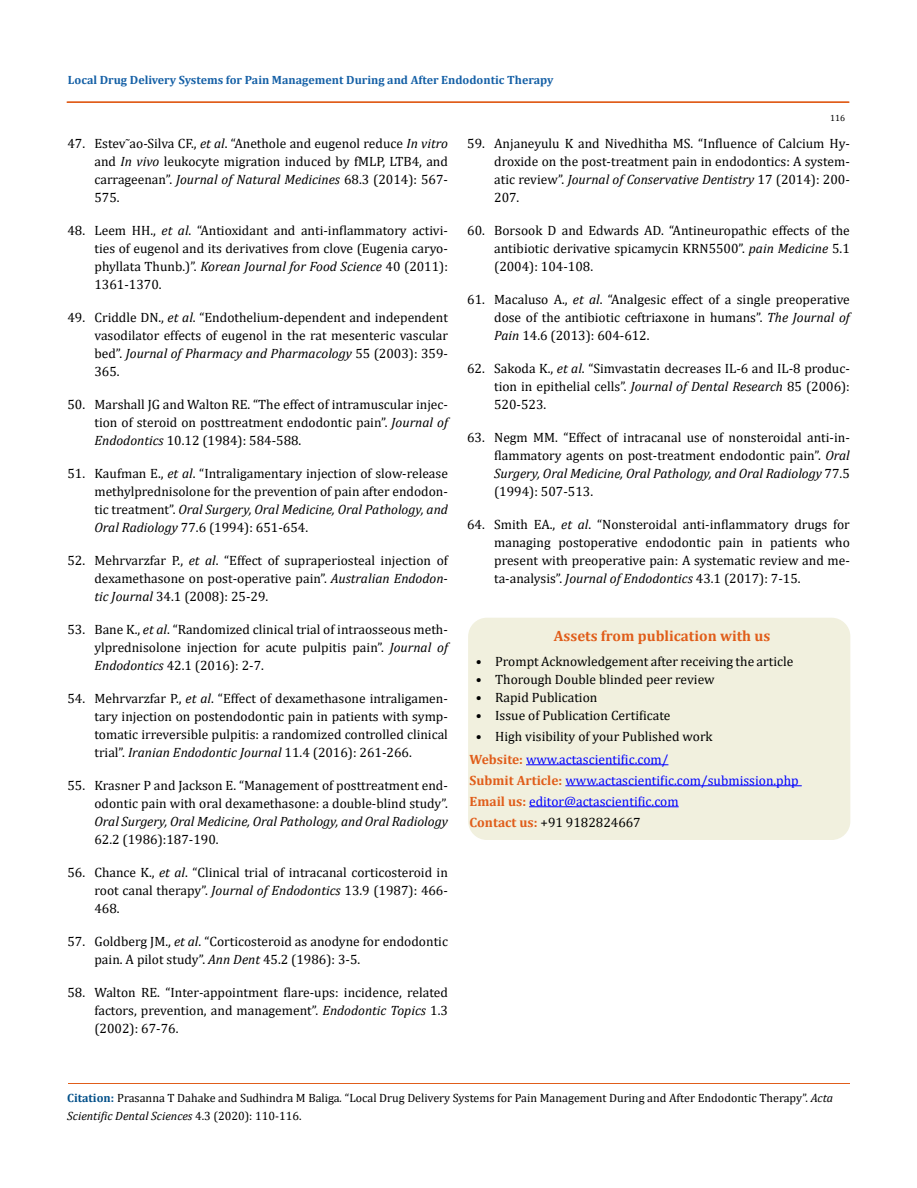
<style>
.page{position:relative;width:917px;height:1188px;background:#fff}
.page>*{position:absolute;margin:0;border:0;box-sizing:border-box;transform-origin:0 0}
.t1{font:700 15px "Cambria";color:#e05d1a}
.t2{font:13.5px/18px "Cambria";color:#000;text-align:justify}
.t3{font:13.5px/21px "Cambria";color:#00f}
.t4{font:italic 13.5px "Cambria";color:#000}
.t5{font:12px/18px "Cambria";color:#000}
.t6{font:700 12px "Cambria";color:#1560a6}
.t7{font:9px "Cambria";color:#000}
.s1{font-style:italic}
.s2{font-weight:700;color:#e05d1a}
.s3{color:#000}
.s4{font-weight:700;color:#035089}
</style>
<div class="page">
<div style="left:469px;top:618px;width:380px;height:221px;background:#f1f0de;border-radius:18px"></div>
<div style="left:468px;top:618px;width:382px;height:222px;border:2px solid #f1f0de;border-radius:18px"></div>
<hr style="left:526px;top:764px;width:142px;height:1px;background:#00f">
<hr style="left:565px;top:785px;width:236px;height:1px;background:#00f">
<hr style="left:529px;top:806px;width:149px;height:1px;background:#00f">
<div style="left:67px;top:102px;width:782px;height:1px;border:1px solid #e05d1a"></div>
<hr style="left:68px;top:1084px;width:781px;height:1px;background:#e05d1a">
<p class="t6" style="left:68px;top:71px;width:487px">Local Drug Delivery Systems for Pain Management During and After Endodontic Therapy</p>
<p class="t7" style="left:830px;top:113px;width:16px">116</p>
<p class="t2" style="left:94px;top:134px;width:355px;text-indent:-27px">47. Estev˜ao-Silva CF., <span class="s1">et al</span>. “Anethole and eugenol reduce <span class="s1">In vitro </span>and <span class="s1">In vivo</span> leukocyte migration induced by fMLP, LTB4, and carrageenan”. <span class="s1">Journal of Natural Medicines</span> 68.3 (2014): 567- 575.</p>
<p class="t2" style="left:94px;top:221px;width:355px;text-indent:-27px">48. Leem HH., <span class="s1">et al</span>. “Antioxidant and anti-inflammatory activi&shy;ties of eugenol and its derivatives from clove (Eugenia caryo&shy;phyllata Thunb.)”. <span class="s1">Korean Journal for Food Science</span> 40 (2011):<br>1361-1370.</p>
<p class="t2" style="left:94px;top:308px;width:355px;text-indent:-27px">49. Criddle DN., <span class="s1">et al</span>. “Endothelium-dependent and independent vasodilator effects of eugenol in the rat mesenteric vascular bed”. <span class="s1">Journal of Pharmacy and Pharmacology</span> 55 (2003): 359- 365.</p>
<p class="t2" style="left:94px;top:395px;width:355px;text-indent:-27px">50. Marshall JG and Walton RE. “The effect of intramuscular injec&shy;tion of steroid on posttreatment endodontic pain”. <span class="s1">Journal of Endodontics</span> 10.12 (1984): 584-588.</p>
<p class="t2" style="left:94px;top:464px;width:355px;text-indent:-27px">51. Kaufman E., <span class="s1">et al</span>. “Intraligamentary injection of slow-release methylprednisolone for the prevention of pain after endodon&shy;tic treatment”. <span class="s1">Oral Surgery, Oral Medicine, Oral Pathology, and Oral Radiology</span> 77.6 (1994): 651-654.</p>
<p class="t2" style="left:94px;top:551px;width:355px;text-indent:-27px">52. Mehrvarzfar P., <span class="s1">et al</span>. “Effect of supraperiosteal injection of dexamethasone on post-operative pain”. <span class="s1">Australian Endodon&shy;tic Journal</span> 34.1 (2008): 25-29.</p>
<p class="t2" style="left:94px;top:620px;width:355px;text-indent:-27px">53. Bane K., <span class="s1">et al</span>. “Randomized clinical trial of intraosseous meth&shy;ylprednisolone injection for acute pulpitis pain”. <span class="s1">Journal of Endodontics</span> 42.1 (2016): 2-7.</p>
<p class="t2" style="left:94px;top:689px;width:355px;text-indent:-27px">54. Mehrvarzfar P., <span class="s1">et al</span>. “Effect of dexamethasone intraligamen&shy;tary injection on postendodontic pain in patients with symp&shy;tomatic irreversible pulpitis: a randomized controlled clinical trial”. <span class="s1">Iranian Endodontic Journal</span> 11.4 (2016): 261-266.</p>
<p class="t2" style="left:67px;top:776px;width:382px;text-align:right">55. Krasner P and Jackson E. “Management of posttreatment end&shy;odontic pain with oral dexamethasone: a double-blind study”.</p>
<p class="t4" style="left:94px;top:812px;width:355px">Oral Surgery, Oral Medicine, Oral Pathology, and Oral Radiology</p>
<p class="t2" style="left:94px;top:830px;width:126px">62.2 (1986):187-190.</p>
<p class="t2" style="left:94px;top:863px;width:355px;text-indent:-27px">56. Chance K., <span class="s1">et al</span>. “Clinical trial of intracanal corticosteroid in root canal therapy”. <span class="s1">Journal of Endodontics</span> 13.9 (1987): 466- 468.</p>
<p class="t2" style="left:94px;top:932px;width:355px;text-indent:-27px">57. Goldberg JM., <span class="s1">et al</span>. “Corticosteroid as anodyne for endodontic pain. A pilot study”. <span class="s1">Ann Dent</span> 45.2 (1986): 3-5.</p>
<p class="t2" style="left:94px;top:983px;width:355px;text-indent:-27px">58. Walton RE. “Inter-appointment flare-ups: incidence, related factors, prevention, and management”. <span class="s1">Endodontic Topics</span> 1.3 (2002): 67-76.</p>
<p class="t2" style="left:494px;top:134px;width:357px;text-indent:-27px">59. Anjaneyulu K and Nivedhitha MS. “Influence of Calcium Hy&shy;droxide on the post-treatment pain in endodontics: A system&shy;atic review”. <span class="s1">Journal of Conservative Dentistry</span> 17 (2014): 200- 207.</p>
<p class="t2" style="left:494px;top:221px;width:357px;text-indent:-27px">60. Borsook D and Edwards AD. “Antineuropathic effects of the antibiotic derivative spicamycin KRN5500”. <span class="s1">pain Medicine</span> 5.1 (2004): 104-108.</p>
<p class="t2" style="left:494px;top:290px;width:357px;text-indent:-27px">61. Macaluso A., <span class="s1">et al</span>. “Analgesic effect of a single preoperative dose of the antibiotic ceftriaxone in humans”. <span class="s1">The Journal of Pain</span> 14.6 (2013): 604-612.</p>
<p class="t2" style="left:494px;top:359px;width:357px;text-indent:-27px">62. Sakoda K., <span class="s1">et al</span>. “Simvastatin decreases IL-6 and IL-8 produc&shy;tion in epithelial cells”. <span class="s1">Journal of Dental Research</span> 85 (2006):<br>520-523.</p>
<p class="t2" style="left:494px;top:428px;width:357px;text-indent:-27px">63. Negm MM. “Effect of intracanal use of nonsteroidal anti-in&shy;flammatory agents on post-treatment endodontic pain”. <span class="s1">Oral Surgery, Oral Medicine, Oral Pathology, and Oral Radiology</span> 77.5 (1994): 507-513.</p>
<p class="t2" style="left:494px;top:515px;width:357px;text-indent:-27px">64. Smith EA., <span class="s1">et al</span>. “Nonsteroidal anti-inflammatory drugs for managing postoperative endodontic pain in patients who present with preoperative pain: A systematic review and me&shy;ta-analysis”. <span class="s1">Journal of Endodontics</span> 43.1 (2017): 7-15.</p>
<p class="t1" style="left:553px;top:625px;width:218px">Assets from publication with us</p>
<p class="t2" style="left:476px;top:653px;width:319px">• Prompt Acknowledgement after receiving the article</p>
<p class="t2" style="left:476px;top:671px;width:240px">• Thorough Double blinded peer review</p>
<p class="t2" style="left:476px;top:689px;width:123px">• Rapid Publication</p>
<p class="t2" style="left:476px;top:707px;width:196px">• Issue of Publication Certificate</p>
<p class="t2" style="left:476px;top:728px;width:238px">• High visibility of your Published work</p>
<p class="t3" style="left:469px;top:749px;width:330px"><span class="s2">Website:</span> www.actascientific.com/<br><span class="s2">Submit Article:</span> www.actascientific.com/submission.php <span class="s2">Email us:</span> editor@actascientific.com<br><span class="s2">Contact us:</span> <span class="s3">+91 9182824667</span></p>
<p class="t5" style="left:67px;top:1089px;width:767px"><span class="s4">Citation:</span> Prasanna T Dahake and Sudhindra M Baliga<span class="s1">.</span> “Local Drug Delivery Systems for Pain Management During and After Endodontic Therapy”. <span class="s1">Acta<br>Scientific Dental Sciences</span> 4.3 (2020): 110-116.</p>
</div>
